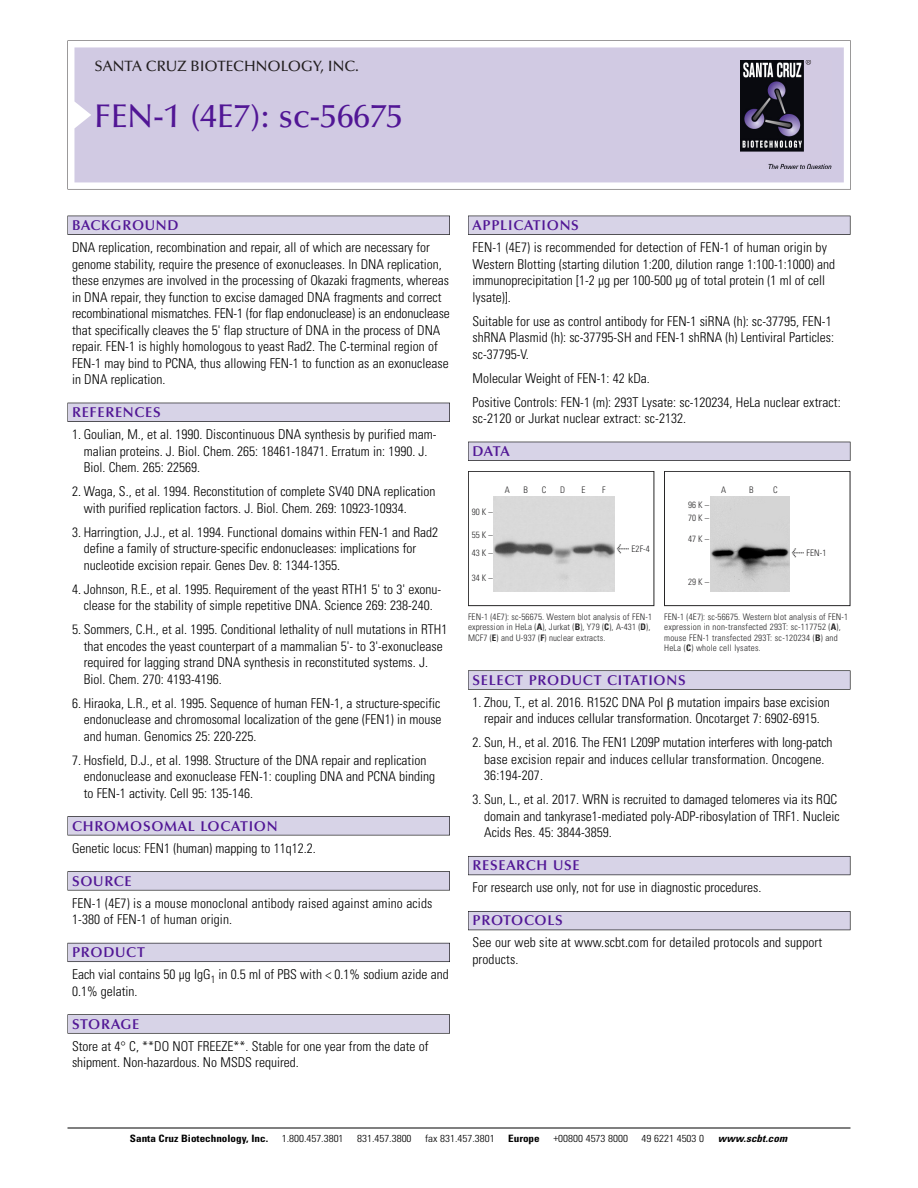
<style>
.page{position:relative;width:918px;height:1188px;background:#fff}
.page>*{position:absolute;margin:0;border:0;box-sizing:border-box;transform-origin:0 0}
.t1{font:500 33px "Optima";color:#511695}
.t2{font:500 15px "Optima";color:#231f20}
.t3{font:600 14.25px "Optima";letter-spacing:.05em;color:#511695}
.t4{font:300 condensed 13.5px/16.5px "Univers";color:#000}
.t5{font:300 condensed 10.2px "Univers";color:#000;scale:1.1 1}
.t6{font:700 condensed 10.2px "Univers";color:#000;scale:1.1 1}
.t7{font:italic 700 condensed 10.2px "Univers";letter-spacing:.005em;color:#000;scale:1.1 1}
.t8{font:9px/10.5px "Univers Condensed Light+GSFGXY";letter-spacing:.025em;color:#272627}
.t9{font:9px/10.5px "Univers Condensed Light+HOTEDI";letter-spacing:.015em;color:#272627}
.s1{font-family:"Meta Plus Book Roman+FGRMOO";font-size:10.5px}
.s2{font-family:"Meta Plus Book Roman+IIZHUY";font-size:10.5px}
.s3{font-family:"Univers Condensed Bold+SETYZX"}
.s4{font-family:"Univers Condensed Bold+YHROXQ"}
</style>
<div class="page">
<svg style="left:68px;top:40px;width:783px;height:149px"></svg>
<div style="left:74px;top:47px;width:770px;height:135px;background:#d1cae3"></div>
<img style="left:741px;top:60px;width:90px;height:108px">
<div style="left:68px;top:216px;width:382px;height:19px;background:#525155"></div>
<div style="left:68px;top:216px;width:381px;height:18px;background:#d7d3e7"></div>
<div style="left:68px;top:403px;width:382px;height:19px;background:#515055"></div>
<div style="left:68px;top:403px;width:381px;height:18px;background:#d7d3e7"></div>
<div style="left:68px;top:816px;width:382px;height:19px;background:#545357"></div>
<div style="left:68px;top:817px;width:381px;height:18px;background:#d7d3e7"></div>
<div style="left:68px;top:871px;width:382px;height:19px;background:#575759"></div>
<div style="left:68px;top:872px;width:381px;height:18px;background:#d7d3e7"></div>
<div style="left:68px;top:943px;width:382px;height:19px;background:#5b5a62"></div>
<div style="left:68px;top:943px;width:381px;height:18px;background:#d7d3e7"></div>
<div style="left:68px;top:1014px;width:382px;height:20px;background:#626263"></div>
<div style="left:68px;top:1015px;width:381px;height:18px;background:#d7d3e7"></div>
<div style="left:468px;top:216px;width:382px;height:19px;background:#525155"></div>
<div style="left:468px;top:216px;width:382px;height:18px;background:#d7d3e7"></div>
<div style="left:468px;top:442px;width:382px;height:19px;background:#515055"></div>
<div style="left:468px;top:442px;width:382px;height:18px;background:#d7d3e7"></div>
<div style="left:468px;top:670px;width:382px;height:20px;background:#666"></div>
<div style="left:468px;top:671px;width:382px;height:18px;background:#d7d3e7"></div>
<div style="left:468px;top:856px;width:382px;height:19px;background:#5b5961"></div>
<div style="left:468px;top:857px;width:382px;height:18px;background:#d7d3e7"></div>
<div style="left:468px;top:911px;width:382px;height:19px;background:#535259"></div>
<div style="left:468px;top:912px;width:382px;height:18px;background:#d7d3e7"></div>
<hr style="left:68px;top:1128px;width:782px;height:1px;background:#000">
<div style="left:664px;top:471px;width:186px;height:135px;border:1px solid #272627"></div>
<img style="left:710px;top:496px;width:80px;height:95px">
<div style="left:468px;top:471px;width:186px;height:135px;border:1px solid #272627"></div>
<img style="left:494px;top:496px;width:121px;height:95px">
<p class="t2" style="left:94px;top:61px;width:266px">SANTA CRUZ BIOTECHNOLOGY, INC.</p>
<h1 class="t1" style="left:94px;top:103px;width:310px">FEN-1 (4E7): sc-56675</h1>
<p class="t3" style="left:72px;top:219px;width:108px">BACKGROUND</p>
<p class="t4" style="left:72px;top:240px;width:379px">DNA replication, recombination and repair, all of which are necessary for genome stability, require the presence of exonucleases. In DNA replication, these enzymes are involved in the processing of Okazaki fragments, whereas in DNA repair, they function to excise damaged DNA fragments and correct recombinational mismatches. FEN-1 (for flap endonuclease) is an endonuclease that specifically cleaves the 5' flap structure of DNA in the process of DNA repair. FEN-1 is highly homologous to yeast Rad2. The C-terminal region of FEN-1 may bind to PCNA, thus allowing FEN-1 to function as an exonuclease in DNA replication.</p>
<p class="t3" style="left:72px;top:407px;width:90px">REFERENCES</p>
<p class="t4" style="left:84px;top:427px;width:354px;text-indent:-12px">1. Goulian, M., et al. 1990. Discontinuous DNA synthesis by purified mam&shy;malian proteins. J. Biol. Chem. 265: 18461-18471. Erratum in: 1990. J.<br>Biol. Chem. 265: 22569.</p>
<p class="t4" style="left:84px;top:484px;width:353px;text-indent:-12px">2. Waga, S., et al. 1994. Reconstitution of complete SV40 DNA replication with purified replication factors. J. Biol. Chem. 269: 10923-10934.</p>
<p class="t4" style="left:84px;top:525px;width:356px;text-indent:-12px">3. Harringtion, J.J., et al. 1994. Functional domains within FEN-1 and Rad2 define a family of structure-specific endonucleases: implications for nucleotide excision repair. Genes Dev. 8: 1344-1355.</p>
<p class="t4" style="left:72px;top:582px;width:371px;text-align:center">4. Johnson, R.E., et al. 1995. Requirement of the yeast RTH1 5' to 3' exonu&shy;clease for the stability of simple repetitive DNA. Science 269: 238-240.</p>
<p class="t4" style="left:84px;top:622px;width:365px;text-indent:-12px">5. Sommers, C.H., et al. 1995. Conditional lethality of null mutations in RTH1 that encodes the yeast counterpart of a mammalian 5'- to 3'-exonuclease required for lagging strand DNA synthesis in reconstituted systems. J.<br>Biol. Chem. 270: 4193-4196.</p>
<p class="t4" style="left:84px;top:696px;width:359px;text-align:justify;text-indent:-12px">6. Hiraoka, L.R., et al. 1995. Sequence of human FEN-1, a structure-specific endonuclease and chromosomal localization of the gene (FEN1) in mouse and human. Genomics 25: 220-225.</p>
<p class="t4" style="left:84px;top:753px;width:353px;text-indent:-12px">7. Hosfield, D.J., et al. 1998. Structure of the DNA repair and replication endonuclease and exonuclease FEN-1: coupling DNA and PCNA binding to FEN-1 activity. Cell 95: 135-146.</p>
<p class="t3" style="left:72px;top:820px;width:207px">CHROMOSOMAL LOCATION</p>
<p class="t4" style="left:72px;top:841px;width:245px">Genetic locus: FEN1 (human) mapping to 11q12.2.</p>
<p class="t3" style="left:72px;top:875px;width:61px">SOURCE</p>
<p class="t4" style="left:72px;top:896px;width:362px">FEN-1 (4E7) is a mouse monoclonal antibody raised against amino acids<br>1-380 of FEN-1 of human origin.</p>
<p class="t3" style="left:72px;top:947px;width:74px">PRODUCT</p>
<p class="t4" style="left:72px;top:967px;width:378px">Each vial contains 50 µg IgG<sub>1</sub> in 0.5 ml of PBS with &lt; 0.1% sodium azide and<br>0.1% gelatin.</p>
<p class="t3" style="left:72px;top:1018px;width:69px">STORAGE</p>
<p class="t4" style="left:72px;top:1039px;width:358px">Store at 4° C, **DO NOT FREEZE**. Stable for one year from the date of shipment. Non-hazardous. No MSDS required.</p>
<p class="t3" style="left:473px;top:219px;width:108px">APPLICATIONS</p>
<p class="t4" style="left:473px;top:240px;width:364px">FEN-1 (4E7) is recommended for detection of FEN-1 of human origin by Western Blotting (starting dilution 1:200, dilution range 1:100-1:1000) and immunoprecipitation [1-2 µg per 100-500 µg of total protein (1 ml of cell lysate)].</p>
<p class="t4" style="left:473px;top:314px;width:363px">Suitable for use as control antibody for FEN-1 siRNA (h): sc-37795, FEN-1 shRNA Plasmid (h): sc-37795-SH and FEN-1 shRNA (h) Lentiviral Particles: sc-37795-V.</p>
<p class="t4" style="left:473px;top:367px;width:370px;line-height:24px">Molecular Weight of FEN-1: 42 kDa.<br>Positive Controls: FEN-1 (m): 293T Lysate: sc-120234, HeLa nuclear extract:</p>
<p class="t4" style="left:473px;top:411px;width:215px">sc-2120 or Jurkat nuclear extract: sc-2132.</p>
<p class="t3" style="left:473px;top:446px;width:39px">DATA</p>
<p class="t9" style="left:505px;top:485px;width:7px">A</p>
<p class="t9" style="left:524px;top:485px;width:6px">B</p>
<p class="t9" style="left:542px;top:485px;width:6px">C</p>
<p class="t9" style="left:560px;top:485px;width:7px">D</p>
<p class="t9" style="left:582px;top:485px;width:5px">E</p>
<p class="t9" style="left:602px;top:485px;width:5px">F</p>
<p class="t8" style="left:721px;top:485px;width:7px">A</p>
<p class="t8" style="left:749px;top:485px;width:6px">B</p>
<p class="t8" style="left:773px;top:485px;width:6px">C</p>
<p class="t9" style="left:472px;top:508px;width:22px">90K–</p>
<p class="t9" style="left:472px;top:526px;width:22px;line-height:18px">55K–<br>43K–</p>
<p class="t9" style="left:472px;top:574px;width:22px">34K–</p>
<p class="t9" style="left:617px;top:544px;width:35px"><span class="s1">&lt;</span> E2F-4</p>
<p class="t8" style="left:688px;top:499px;width:22px;line-height:13.5px">96K–<br>70K–</p>
<p class="t8" style="left:688px;top:534px;width:22px">47K–</p>
<p class="t8" style="left:688px;top:578px;width:22px">29K–</p>
<p class="t8" style="left:792px;top:548px;width:36px"><span class="s2">&lt;</span> FEN-1</p>
<p class="t9" style="left:468px;top:612px;width:186px">FEN-1 (4E7): sc-56675. Western blot analysis of FEN-1 expression in HeLa (<span class="s3">A</span>), Jurkat (<span class="s3">B</span>), Y79 (<span class="s3">C</span>), A-431 (<span class="s3">D</span>),<br>MCF7 (<span class="s3">E</span>) and U-937 (<span class="s3">F</span>) nuclear extracts.</p>
<p class="t8" style="left:664px;top:612px;width:186px">FEN-1 (4E7): sc-56675. Western blot analysis of FEN-1 expression in non-transfected 293T: sc-117752 (<span class="s4">A</span>), mouse FEN-1 transfected 293T: sc-120234 (<span class="s4">B</span>) and HeLa (<span class="s4">C</span>) whole cell lysates.</p>
<p class="t3" style="left:473px;top:674px;width:215px">SELECT PRODUCT CITATIONS</p>
<p class="t4" style="left:473px;top:695px;width:359px;text-align:center">1. Zhou, T., et al. 2016. R152C DNA Pol mutation impairs base excision repair and induces cellular transformation. Oncotarget 7: 6902-6915.</p>
<p class="t4" style="left:484px;top:736px;width:350px;text-indent:-12px">2. Sun, H., et al. 2016. The FEN1 L209P mutation interferes with long-patch base excision repair and induces cellular transformation. Oncogene.<br>36:194-207.</p>
<p class="t4" style="left:484px;top:793px;width:357px;text-indent:-12px">3. Sun, L., et al. 2017. WRN is recruited to damaged telomeres via its RQC domain and tankyrase1-mediated poly-ADP-ribosylation of TRF1. Nucleic<br>Acids Res. 45: 3844-3859.</p>
<p class="t3" style="left:473px;top:860px;width:109px">RESEARCH USE</p>
<p class="t4" style="left:473px;top:881px;width:290px">For research use only, not for use in diagnostic procedures.</p>
<p class="t3" style="left:473px;top:915px;width:92px">PROTOCOLS</p>
<p class="t4" style="left:473px;top:936px;width:351px">See our web site at www.scbt.com for detailed protocols and support products.</p>
<p class="t6" style="left:130px;top:1135px;width:127px">Santa Cruz Biotechnology, Inc.</p>
<p class="t5" style="left:282px;top:1135px;width:58px">1.800.457.3801</p>
<p class="t5" style="left:357px;top:1135px;width:51px">831.457.3800</p>
<p class="t5" style="left:425px;top:1135px;width:65px">fax 831.457.3801</p>
<p class="t6" style="left:508px;top:1135px;width:30px">Europe</p>
<p class="t5" style="left:553px;top:1135px;width:69px">+00800 4573 8000</p>
<p class="t5" style="left:642px;top:1135px;width:58px">49 6221 4503 0</p>
<p class="t7" style="left:718px;top:1135px;width:64px">www.scbt.com</p>
</div>
